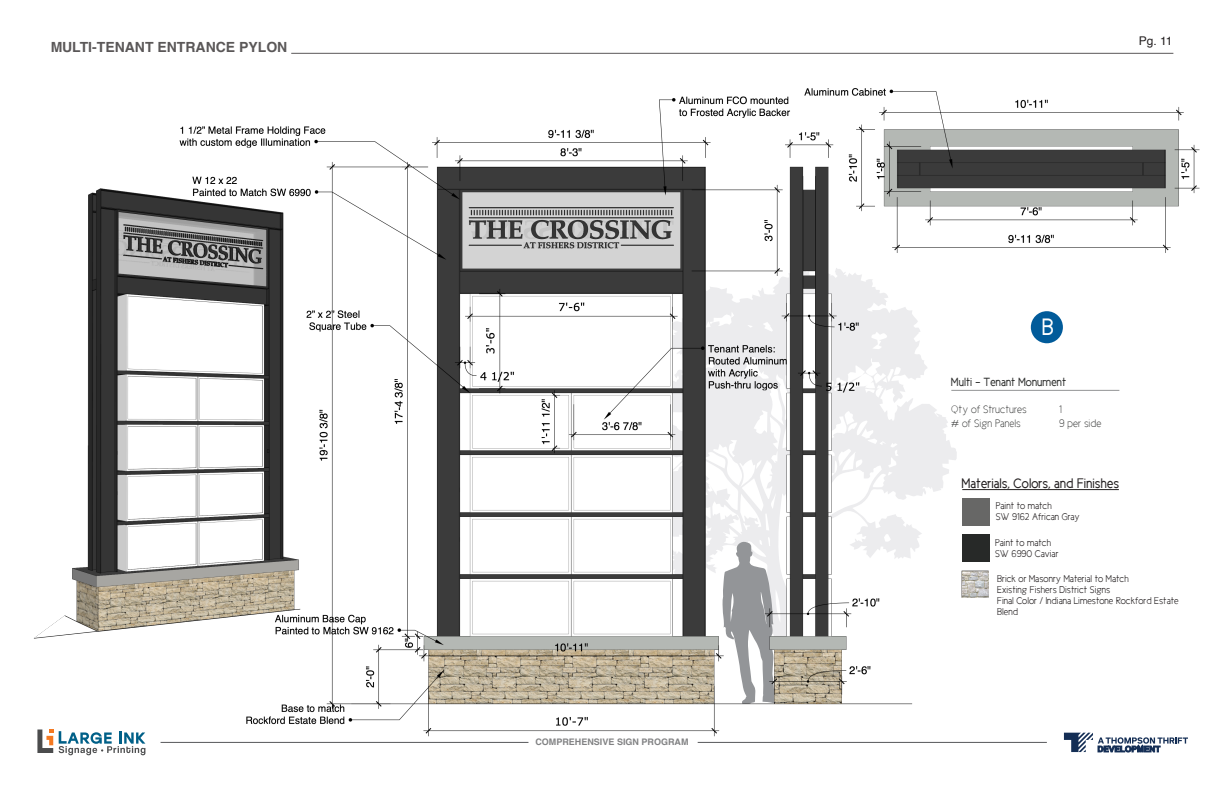
<style>
.page{position:relative;width:1224px;height:792px;background:#fff}
.page>*{position:absolute;margin:0;border:0;box-sizing:border-box;transform-origin:0 0}
.t1{font:24px "Cicle Gordita";color:#fff}
.t2{font:14px "Cicle Gordita";color:#231f20}
.t3{font:700 14px "Helvetica";color:#231f20}
.t4{font:12px "Cicle Gordita";color:#2e2f2e}
.t5{font:12px "Helvetica";color:#231f20}
.t6{font:11px "Cicle Fina";color:#2e2f2e}
.t7{font:10px/11px "Cicle Semi";color:#231f20}
.t8{font:700 9px "Helvetica";color:#57585a}
</style>
<div class="page">
<img style="left:33px;top:52px;width:1167px;height:704px">
<h2 class="t3" style="left:50px;top:39px;width:238px">MULTI-TENANT ENTRANCE PYLON</h2>
<p class="t8" style="left:535px;top:737px;width:155px">COMPREHENSIVE SIGN PROGRAM</p>
<p class="t5" style="left:1139px;top:32px;width:35px">Pg. 11</p>
<h1 class="t1" style="left:1042px;top:315px;width:14px">B</h1>
<p class="t4" style="left:951px;top:375px;width:116px">Multi - Tenant Monument</p>
<p class="t6" style="left:951px;top:404px;width:77px">Qty of Structures</p>
<p class="t6" style="left:1059px;top:404px;width:4px">1</p>
<p class="t6" style="left:951px;top:417px;width:71px"># of Sign Panels</p>
<p class="t6" style="left:1059px;top:417px;width:44px">9 per side</p>
<p class="t2" style="left:962px;top:476px;width:159px">Materials, Colors, and Finishes</p>
<p class="t7" style="left:996px;top:500px;width:58px">Paint to match</p>
<p class="t7" style="left:996px;top:511px;width:86px">SW 9162 African Gray</p>
<p class="t7" style="left:995px;top:537px;width:58px">Paint to match</p>
<p class="t7" style="left:995px;top:548px;width:65px">SW 6990 Caviar</p>
<p class="t7" style="left:997px;top:573px;width:183px">Brick or Masonry Material to Match<br>Existing Fishers District Signs<br>Final Color / Indiana Limestone Rockford Estate<br>Blend</p>
</div>
